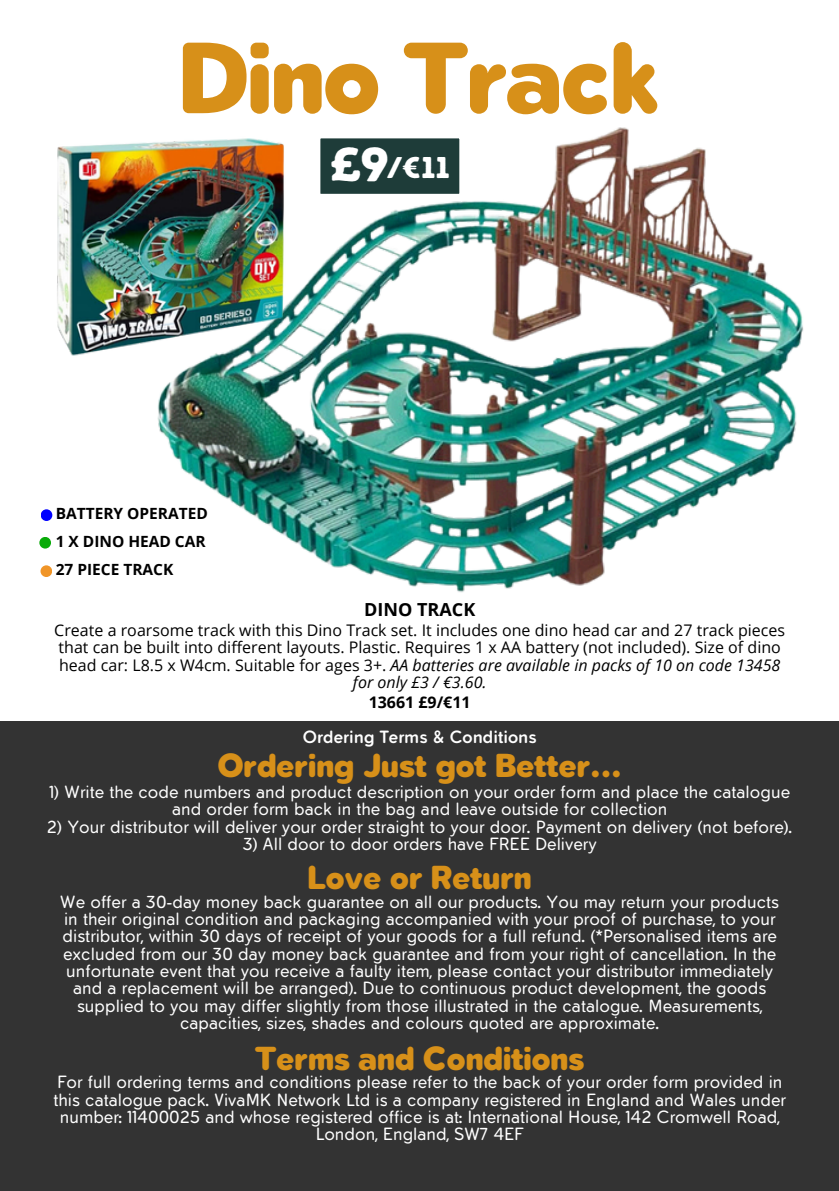
<style>
.page{position:relative;width:839px;height:1191px;background:#fff}
.page>*{position:absolute;margin:0;border:0;box-sizing:border-box;transform-origin:0 0}
.t1{font:900 91.2px "Tabarra Pro Round";letter-spacing:-.015em;color:#d79019}
.t2{font:47.6px "Intro Rust Base";color:#fff}
.t3{font:900 30px "Tabarra Pro Round";color:#d79019}
.t4{font:30px "Intro Rust Base";color:#fff}
.t5{font:700 18px "Open Sans";color:#000}
.t6{font:16px/17.4px "Tabarra Pro Round";color:#fff;text-align:center}
.t7{font:16px/17.4px "Open Sans";color:#000;text-align:center}
.t8{font:700 16px "Tabarra Pro Round";color:#fff}
.t9{font:700 16px "Open Sans";color:#000}
.t10{font:700 15.4px/28.4px "Open Sans";color:#000}
.s1{font-style:italic}
</style>
<div class="page">
<img style="left:157px;top:127px;width:647px;height:466px">
<div style="left:0;top:721px;width:838px;height:470px;background:#333"></div>
<svg style="left:316px;top:134px;width:148px;height:64px"></svg>
<img style="left:57px;top:134px;width:245px;height:231px">
<div style="left:41px;top:509px;width:11px;height:12px;background:#00f;border-radius:50%"></div>
<div style="left:39px;top:537px;width:12px;height:12px;background:#09ab09;border-radius:50%"></div>
<div style="left:40px;top:565px;width:12px;height:12px;background:#f09528;border-radius:50%"></div>
<p class="t1" style="left:179px;top:42px;width:482px">Dino Track</p>
<h3 class="t2" style="left:330px;top:136px;width:61px">£9</h3>
<p class="t4" style="left:387px;top:150px;width:64px">/€11</p>
<p class="t10" style="left:56px;top:498px;width:154px">BATTERY OPERATED<br>1 X DINO HEAD CAR<br>27 PIECE TRACK</p>
<p class="t5" style="left:364px;top:596px;width:113px">DINO TRACK</p>
<h3 class="t7" style="left:54px;top:621px;width:732px">Create a roarsome track with this Dino Track set. It includes one dino head car and 27 track pieces that can be built into different layouts. Plastic. Requires 1 x AA battery (not included). Size of dino head car: L8.5 x W4cm. Suitable for ages 3+. <span class="s1">AA batteries are available in packs of 10 on code 13458 for only £3 / €3.60.</span></h3>
<p class="t9" style="left:368px;top:691px;width:103px">13661 £9/€11</p>
<h3 class="t8" style="left:303px;top:731px;width:235px">Ordering Terms &amp; Conditions</h3>
<p class="t3" style="left:218px;top:753px;width:405px">Ordering Just got Better...</p>
<h2 class="t6" style="left:49px;top:785px;width:742px">1) Write the code numbers and product description on your order form and place the catalogue and order form back in the bag and leave outside for collection</h2>
<h4 class="t6" style="left:47px;top:820px;width:747px">2) Your distributor will deliver your order straight to your door. Payment on delivery (not before).</h4>
<p class="t6" style="left:243px;top:837px;width:355px">3) All door to door orders have FREE Delivery</p>
<h6 class="t3" style="left:308px;top:866px;width:225px">Love or Return</h6>
<h5 class="t6" style="left:60px;top:895px;width:720px">We offer a 30-day money back guarantee on all our products. You may return your products in their original condition and packaging accompanied with your proof of purchase, to your distributor, within 30 days of receipt of your goods for a full refund. (*Personalised items are excluded from our 30 day money back guarantee and from your right of cancellation. In the unfortunate event that you receive a faulty item, please contact your distributor immediately and a replacement will be arranged). Due to continuous product development, the goods supplied to you may differ slightly from those illustrated in the catalogue. Measurements, capacities, sizes, shades and colours quoted are approximate.</h5>
<p class="t3" style="left:255px;top:1046px;width:330px">Terms and Conditions</p>
<h6 class="t6" style="left:53px;top:1075px;width:734px">For full ordering terms and conditions please refer to the back of your order form provided in this catalogue pack. VivaMK Network Ltd is a company registered in England and Wales under number: 11400025 and whose registered office is at: International House, 142 Cromwell Road, London, England, SW7 4EF</h6>
</div>
